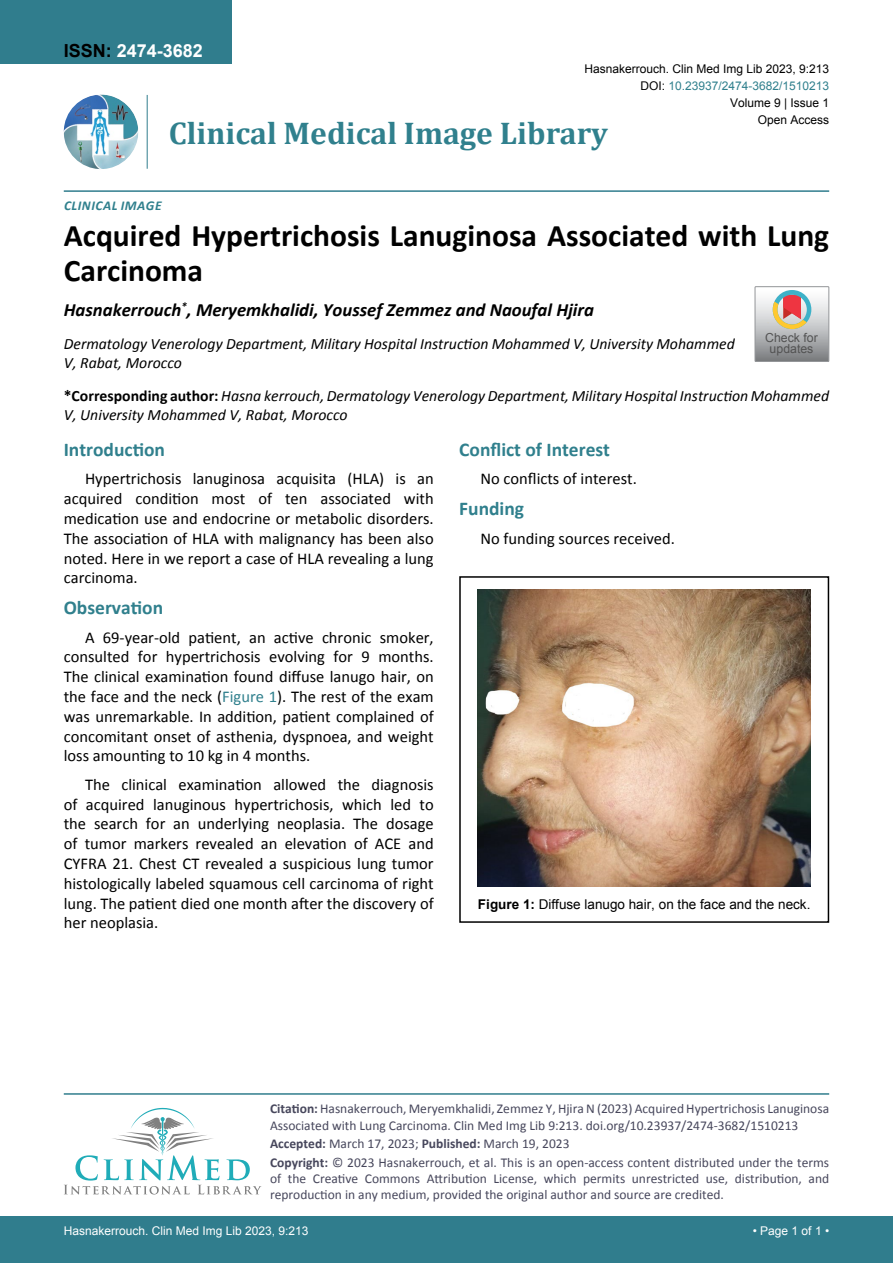
<style>
.page{position:relative;width:893px;height:1263px;background:#fff}
.page>*{position:absolute;margin:0;border:0;box-sizing:border-box;transform-origin:0 0}
.t1{font:700 31.5px/34.5px "Calibri";color:#000}
.t2{font:700 31.5px "Cambria";color:#30808d}
.t3{font:700 19.5px "Calibri";color:#30808d}
.t4{font:italic 700 18.75px "Calibri";color:#000}
.t5{font:700 18px "Arial";color:#fff}
.t6{font:16.5px/19.8px "Calibri";color:#000;text-align:justify}
.t7{font:italic 15.75px/18.9px "Calibri";color:#000}
.t8{font:13.5px/16.2px "Calibri";color:#47475c}
.t9{font:13.5px "Arial";color:#000}
.t10{font:italic 700 13.5px "Calibri";letter-spacing:.04em;color:#30808d}
.t11{font:12.45px/10.6px "Arial";color:#535353;text-align:center}
.t12{font:12px/17.2px "Arial";color:#000;text-align:right}
.t13{font:12px "Arial";color:#fff}
.t14{font:12px "Arial";color:#30808d}
.s1{color:#000}
.s2{font-weight:700;font-style:normal}
.s3{color:#30808d}
.s4{font-weight:700}
</style>
<div class="page">
<div style="left:0;top:0;width:231px;height:64px;background:#307d8d"></div>
<img style="left:64px;top:95px;width:74px;height:74px;border-radius:37px">
<hr style="left:147px;top:95px;width:1px;height:74px;background:#307d8d">
<hr style="left:64px;top:190px;width:765px;height:2px;background:#307d8d">
<div style="left:0;top:1216px;width:893px;height:47px;background:#307d8d"></div>
<hr style="left:64px;top:1093px;width:765px;height:2px;background:#307d8d">
<svg style="left:64px;top:1108px;width:197px;height:86px"></svg>
<svg style="left:755px;top:287px;width:74px;height:75px;background:#bdb6b3"></svg>
<svg style="left:459px;top:576px;width:371px;height:347px"></svg>
<img style="left:478px;top:589px;width:332px;height:298px">
<p class="t5" style="left:64px;top:38px;width:141px"><span class="s1">ISSN:</span> 2474-3682</p>
<p class="t12" style="left:584px;top:60px;width:246px">Hasnakerrouch. Clin Med Img Lib 2023, 9:213</p>
<p class="t12" style="left:730px;top:94px;width:101px">Volume 9 | Issue 1<br>Open Access</p>
<p class="t14" style="left:640px;top:78px;width:190px"><span class="s1">DOI:</span> 10.23937/2474-3682/1510213</p>
<h1 class="t2" style="left:169px;top:111px;width:441px">Clinical Medical Image Library</h1>
<p class="t10" style="left:64px;top:197px;width:99px">Clinical Image</p>
<h1 class="t1" style="left:64px;top:219px;width:767px">Acquired Hypertrichosis Lanuginosa Associated with Lung<br>Carcinoma</h1>
<p class="t4" style="left:64px;top:298px;width:532px">Hasnakerrouch<sup>*</sup>, Meryemkhalidi, Youssef Zemmez and Naoufal Hjira</p>
<p class="t7" style="left:64px;top:334px;width:672px">Dermatology Venerology Department, Military Hospital Instruction Mohammed V, University Mohammed<br>V, Rabat, Morocco</p>
<p class="t11" style="left:765px;top:333px;width:54px">Check for updates</p>
<p class="t7" style="left:64px;top:386px;width:767px"><span class="s2">*Corresponding author:</span> Hasna kerrouch, Dermatology Venerology Department, Military Hospital Instruction Mohammed<br>V, University Mohammed V, Rabat, Morocco</p>
<p class="t3" style="left:64px;top:437px;width:103px">Introduction</p>
<p class="t6" style="left:64px;top:469px;width:371px;text-indent:21px">Hypertrichosis lanuginosa acquisita (HLA) is an acquired condition most of ten associated with medication use and endocrine or metabolic disorders.<br>The association of HLA with malignancy has been also noted. Here in we report a case of HLA revealing a lung carcinoma.</p>
<p class="t3" style="left:64px;top:595px;width:101px">Observation</p>
<p class="t6" style="left:64px;top:627px;width:371px;text-indent:21px">A 69-year-old patient, an active chronic smoker, consulted for hypertrichosis evolving for 9 months.<br>The clinical examination found diffuse lanugo hair, on the face and the neck (<span class="s3">Figure 1</span>). The rest of the exam was unremarkable. In addition, patient complained of concomitant onset of asthenia, dyspnoea, and weight loss amounting to 10 kg in 4 months.</p>
<p class="t6" style="left:64px;top:774px;width:371px;text-indent:21px">The clinical examination allowed the diagnosis of acquired lanuginous hypertrichosis, which led to the search for an underlying neoplasia. The dosage of tumor markers revealed an elevation of ACE and CYFRA 21. Chest CT revealed a suspicious lung tumor histologically labeled squamous cell carcinoma of right lung. The patient died one month after the discovery of her neoplasia.</p>
<p class="t3" style="left:459px;top:437px;width:152px">Conflict of Interest</p>
<p class="t6" style="left:480px;top:469px;width:158px">No conflicts of interest.</p>
<p class="t3" style="left:459px;top:496px;width:66px">Funding</p>
<p class="t6" style="left:480px;top:528px;width:196px">No funding sources received.</p>
<p class="t9" style="left:478px;top:896px;width:334px"><span class="s4">Figure 1:</span> Diffuse lanugo hair, on the face and the neck.</p>
<p class="t8" style="left:270px;top:1101px;width:561px"><span class="s4">Citation:</span> Hasnakerrouch, Meryemkhalidi, Zemmez Y, Hjira N (2023) Acquired Hypertrichosis Lanuginosa<br>Associated with Lung Carcinoma. Clin Med Img Lib 9:213. doi.org/10.23937/2474-3682/1510213</p>
<p class="t8" style="left:270px;top:1154px;width:561px;text-align:justify"><span class="s4">Copyright:</span> © 2023 Hasnakerrouch, et al. This is an open-access content distributed under the terms of the Creative Commons Attribution License, which permits unrestricted use, distribution, and reproduction in any medium, provided the original author and source are credited.</p>
<p class="t8" style="left:270px;top:1135px;width:301px"><span class="s4">Accepted:</span> March 17, 2023; <span class="s4">Published:</span> March 19, 2023</p>
<p class="t13" style="left:64px;top:1223px;width:246px">Hasnakerrouch. Clin Med Img Lib 2023, 9:213</p>
<p class="t13" style="left:753px;top:1223px;width:78px">• Page 1 of 1 •</p>
</div>
